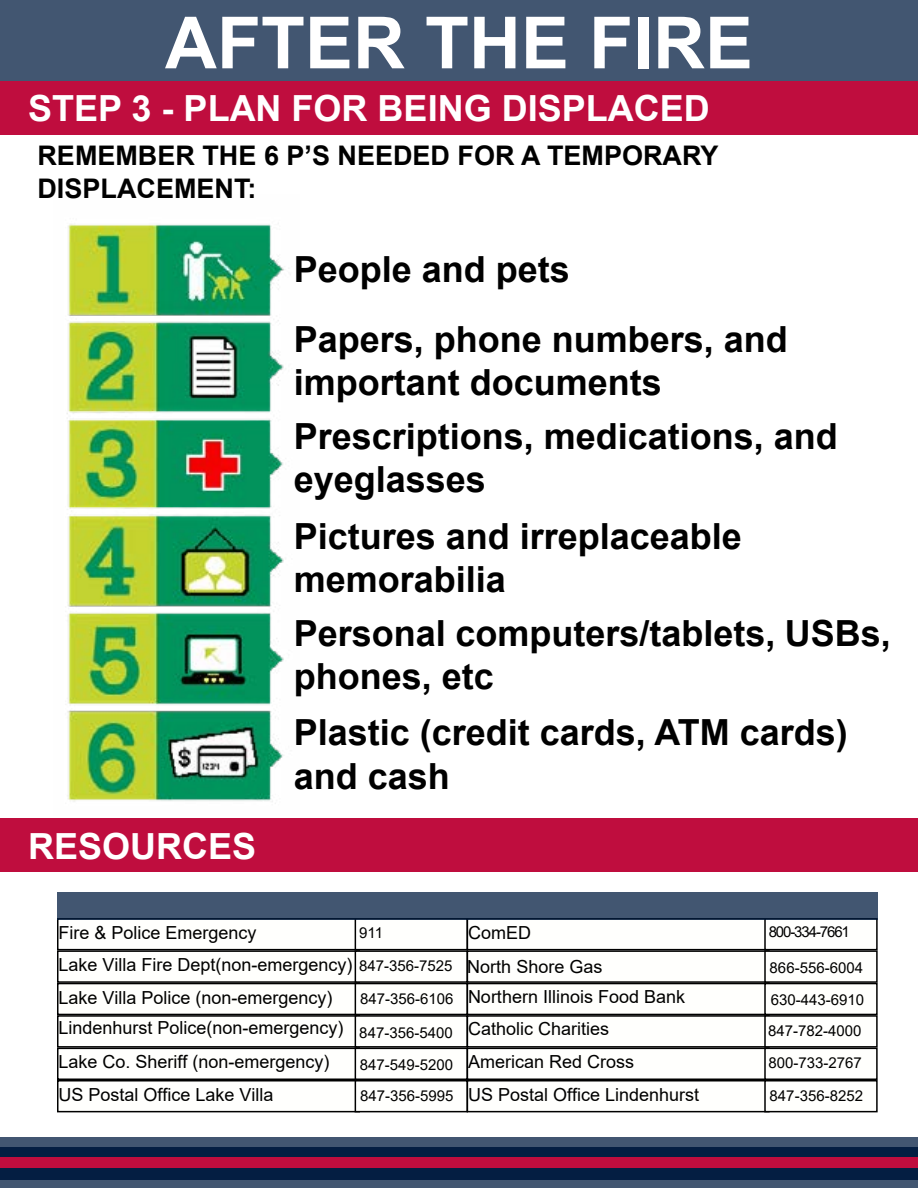
<style>
.page{position:relative;width:918px;height:1188px;background:#fff}
.page>*{position:absolute;margin:0;border:0;box-sizing:border-box;transform-origin:0 0}
.t1{font:700 72px "Arial";color:#fff}
.t2{font:700 36px/43.2px "Arial";color:#000}
.t3{font:700 36px "Arial";color:#fff}
.t4{font:700 27px/32.4px "Arial";color:#000}
.t5{font:18px/32.5px "Arial";color:#000}
.t6{font:15px/32.8px "Arial";color:#000}
.t7{font:15px "Arial";letter-spacing:-.075em;color:#000}
</style>
<div class="page">
<div style="left:0;top:1137px;width:918px;height:51px;background:#425671"></div>
<div style="left:0;top:1147px;width:918px;height:32px;background:#041e42"></div>
<div style="left:0;top:1157px;width:918px;height:11px;background:#bf0d3e"></div>
<div style="left:0;top:0;width:918px;height:81px;background:#425671"></div>
<div style="left:0;top:81px;width:918px;height:54px;background:#bf0d3e"></div>
<div style="left:0;top:818px;width:918px;height:54px;background:#bf0d3e"></div>
<div style="left:57px;top:918px;width:303px;height:32px;border:2px solid #000"></div>
<div style="left:57px;top:950px;width:303px;height:33px;border:2px solid #000"></div>
<div style="left:57px;top:983px;width:303px;height:32px;border:2px solid #000"></div>
<div style="left:57px;top:1015px;width:303px;height:33px;border:2px solid #000"></div>
<div style="left:57px;top:1048px;width:303px;height:32px;border:2px solid #000"></div>
<div style="left:57px;top:1080px;width:303px;height:32px;border:2px solid #000"></div>
<div style="left:355px;top:919px;width:112px;height:31px;background:#fffffd"></div>
<div style="left:355px;top:918px;width:113px;height:32px;border:2px solid #000"></div>
<div style="left:355px;top:951px;width:112px;height:31px;background:#fffffd"></div>
<div style="left:355px;top:950px;width:113px;height:33px;border:2px solid #000"></div>
<div style="left:355px;top:984px;width:112px;height:30px;background:#fffffd"></div>
<div style="left:355px;top:983px;width:113px;height:32px;border:2px solid #000"></div>
<div style="left:355px;top:1016px;width:112px;height:31px;background:#fffffd"></div>
<div style="left:355px;top:1015px;width:113px;height:33px;border:2px solid #000"></div>
<div style="left:355px;top:1048px;width:112px;height:31px;background:#fffffd"></div>
<div style="left:355px;top:1048px;width:113px;height:32px;border:2px solid #000"></div>
<div style="left:355px;top:1081px;width:112px;height:31px;background:#fffffd"></div>
<div style="left:355px;top:1080px;width:113px;height:32px;border:2px solid #000"></div>
<div style="left:467px;top:918px;width:303px;height:32px;border:2px solid #000"></div>
<div style="left:467px;top:950px;width:303px;height:33px;border:2px solid #000"></div>
<div style="left:467px;top:983px;width:303px;height:32px;border:2px solid #000"></div>
<div style="left:467px;top:1015px;width:303px;height:33px;border:2px solid #000"></div>
<div style="left:467px;top:1048px;width:303px;height:32px;border:2px solid #000"></div>
<div style="left:467px;top:1080px;width:303px;height:32px;border:2px solid #000"></div>
<div style="left:765px;top:919px;width:112px;height:31px;background:#fffffd"></div>
<div style="left:764px;top:918px;width:114px;height:32px;border:2px solid #000"></div>
<div style="left:765px;top:951px;width:112px;height:31px;background:#fffffd"></div>
<div style="left:764px;top:950px;width:114px;height:33px;border:2px solid #000"></div>
<div style="left:765px;top:984px;width:112px;height:30px;background:#fffffd"></div>
<div style="left:764px;top:983px;width:114px;height:32px;border:2px solid #000"></div>
<div style="left:765px;top:1016px;width:112px;height:31px;background:#fffffd"></div>
<div style="left:764px;top:1015px;width:114px;height:33px;border:2px solid #000"></div>
<div style="left:765px;top:1048px;width:112px;height:31px;background:#fffffd"></div>
<div style="left:764px;top:1048px;width:114px;height:32px;border:2px solid #000"></div>
<div style="left:765px;top:1081px;width:112px;height:31px;background:#fffffd"></div>
<div style="left:764px;top:1080px;width:114px;height:32px;border:2px solid #000"></div>
<div style="left:57px;top:892px;width:821px;height:28px;background:#425671"></div>
<img style="left:67px;top:224px;width:217px;height:578px">
<h1 class="t1" style="left:165px;top:-8px;width:590px">AFTER THE FIRE</h1>
<h2 class="t3" style="left:28px;top:83px;width:683px">STEP 3 - PLAN FOR BEING DISPLACED</h2>
<h3 class="t4" style="left:38px;top:140px;width:683px">REMEMBER THE 6 P’S NEEDED FOR A TEMPORARY<br>DISPLACEMENT:</h3>
<h2 class="t2" style="left:294px;top:235px;width:496px;line-height:70.2px">People and pets<br>Papers, phone numbers, and</h2>
<h2 class="t2" style="left:294px;top:356px;width:546px;line-height:53.7px">important documents<br>Prescriptions, medications, and</h2>
<h2 class="t2" style="left:294px;top:459px;width:194px">eyeglasses</h2>
<h2 class="t2" style="left:294px;top:515px;width:450px">Pictures and irreplaceable memorabilia</h2>
<h2 class="t3" style="left:28px;top:821px;width:230px">RESOURCES</h2>
<h2 class="t2" style="left:294px;top:612px;width:599px">Personal computers/tablets, USBs, phones, etc</h2>
<h2 class="t2" style="left:294px;top:712px;width:556px">Plastic (credit cards, ATM cards) and cash</h2>
<p class="t5" style="left:58px;top:916px;width:296px">Fire &amp; Police Emergency<br>Lake Villa Fire Dept(non-emergency)<br>Lake Villa Police (non-emergency)</p>
<p class="t6" style="left:359px;top:917px;width:25px">911</p>
<p class="t6" style="left:359px;top:949px;width:96px">847-356-7525<br>847-356-6106</p>
<p class="t5" style="left:468px;top:916px;width:64px">ComED</p>
<p class="t7" style="left:769px;top:921px;width:83px">800-334-7661</p>
<p class="t5" style="left:467px;top:950px;width:137px">North Shore Gas</p>
<p class="t6" style="left:770px;top:951px;width:95px">866-556-6004</p>
<p class="t5" style="left:468px;top:981px;width:219px">Northern Illinois Food Bank</p>
<p class="t6" style="left:771px;top:983px;width:95px">630-443-6910</p>
<p class="t5" style="left:58px;top:1010px;width:287px;line-height:34.5px">Lindenhurst Police(non-emergency)<br>Lake Co. Sheriff (non-emergency)</p>
<p class="t5" style="left:468px;top:1012px;width:233px;line-height:33.2px">Catholic Charities<br>American Red Cross<br>US Postal Office Lindenhurst</p>
<p class="t6" style="left:359px;top:1016px;width:95px">847-356-5400<br>847-549-5200</p>
<p class="t6" style="left:768px;top:1014px;width:96px;line-height:32.4px;text-align:justify">847-782-4000<br>800-733-2767<br>847-356-8252</p>
<p class="t5" style="left:58px;top:1079px;width:217px">US Postal Office Lake Villa</p>
<p class="t6" style="left:360px;top:1079px;width:95px">847-356-5995</p>
</div>
